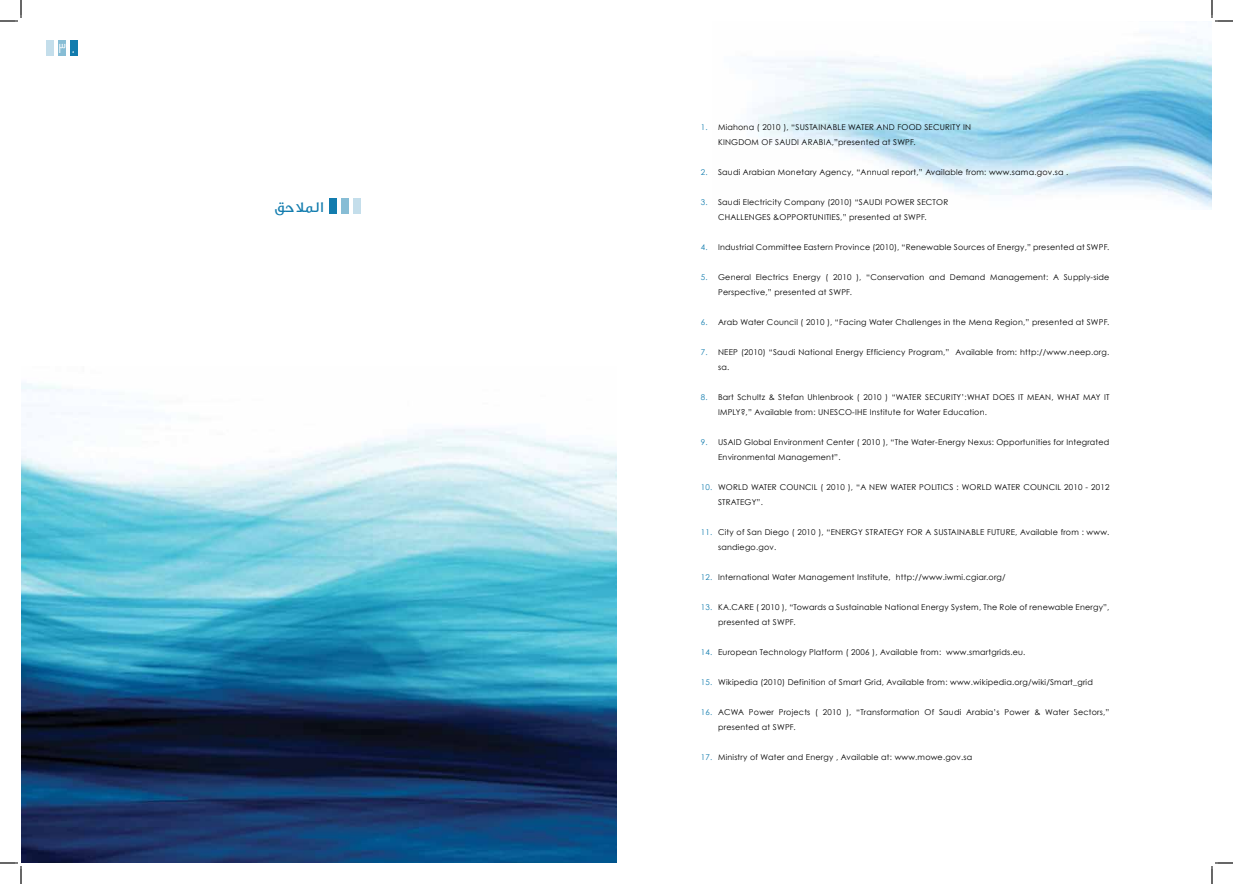
<style>
.page{position:relative;width:1233px;height:884px;background:#fff}
.page>*{position:absolute;margin:0;border:0;box-sizing:border-box;transform-origin:0 0}
.t1{font:500 15px "GE Dinar Two";color:#127cae}
.t2{font:300 14.3px "GE Dinar Two";color:#fff}
.t3{font:8px/15px "Century Gothic";letter-spacing:.025em;color:#000}
.t4{font:8px "Century Gothic";letter-spacing:.025em;color:#127cae}
</style>
<div class="page">
<img style="left:753px;top:21px;width:459px;height:189px">
<img style="left:21px;top:383px;width:595px;height:480px">
<div style="left:329px;top:198px;width:8px;height:16px;background:#127cae"></div>
<div style="left:341px;top:198px;width:7px;height:16px;background:#87bdd5"></div>
<div style="left:353px;top:198px;width:7px;height:16px;background:#c4deeb"></div>
<div style="left:70px;top:40px;width:7px;height:16px;background:#127cae"></div>
<div style="left:58px;top:40px;width:8px;height:16px;background:#87bdd5"></div>
<div style="left:47px;top:40px;width:7px;height:16px;background:#c4deeb"></div>
<svg style="left:0;top:0;width:22px;height:22px"></svg>
<svg style="left:0;top:862px;width:22px;height:22px"></svg>
<svg style="left:1211px;top:0;width:22px;height:22px"></svg>
<svg style="left:1211px;top:862px;width:22px;height:22px"></svg>
<h2 class="t2" style="left:58px;top:40px;width:18px">3 0</h2>
<h1 class="t1" style="left:274px;top:198px;width:51px">ق ح ال م ال</h1>
<p class="t3" style="left:718px;top:119px;width:254px">Miahona ( 2010 ), “SUSTAINABLE WATER AND FOOD SECURITY IN<br>KINGDOM OF SAUDI ARABIA,”presented at SWPF.</p>
<p class="t3" style="left:718px;top:164px;width:352px">Saudi Arabian Monetary Agency, “Annual report,” Available from: www.sama.gov.sa .</p>
<p class="t3" style="left:718px;top:194px;width:232px">Saudi Electricity Company (2010) “SAUDI POWER SECTOR<br>CHALLENGES &amp;OPPORTUNITIES,” presented at SWPF.</p>
<p class="t3" style="left:718px;top:239px;width:393px">Industrial Committee Eastern Province (2010), “Renewable Sources of Energy,” presented at SWPF.</p>
<p class="t3" style="left:718px;top:269px;width:393px">General Electrics Energy ( 2010 ), “Conservation and Demand Management: A Supply-side<br>Perspective,” presented at SWPF.</p>
<p class="t3" style="left:718px;top:314px;width:393px">Arab Water Council ( 2010 ), “Facing Water Challenges in the Mena Region,” presented at SWPF.</p>
<p class="t3" style="left:718px;top:344px;width:393px">NEEP (2010) “Saudi National Energy Efficiency Program,” Available from: http://www.neep.org. sa.</p>
<p class="t3" style="left:718px;top:389px;width:393px">Bart Schultz &amp; Stefan Uhlenbrook ( 2010 ) “WATER SECURITY’:WHAT DOES IT MEAN, WHAT MAY IT<br>IMPLY?,” Available from: UNESCO-IHE Institute for Water Education.</p>
<p class="t3" style="left:718px;top:434px;width:393px">USAID Global Environment Center ( 2010 ), “The Water-Energy Nexus: Opportunities for Integrated<br>Environmental Management”.</p>
<p class="t3" style="left:718px;top:479px;width:393px">WORLD WATER COUNCIL ( 2010 ), “A NEW WATER POLITICS : WORLD WATER COUNCIL 2010 - 2012<br>STRATEGY”.</p>
<p class="t3" style="left:718px;top:524px;width:393px">City of San Diego ( 2010 ), “ENERGY STRATEGY FOR A SUSTAINABLE FUTURE, Available from : www. sandiego.gov.</p>
<p class="t3" style="left:718px;top:569px;width:289px">International Water Management Institute, http://www.iwmi.cgiar.org/</p>
<p class="t3" style="left:718px;top:599px;width:393px">KA.CARE ( 2010 ), “Towards a Sustainable National Energy System, The Role of renewable Energy”, presented at SWPF.</p>
<p class="t3" style="left:718px;top:644px;width:309px">European Technology Platform ( 2006 ), Available from: www.smartgrids.eu.</p>
<p class="t3" style="left:718px;top:674px;width:376px">Wikipedia (2010) Definition of Smart Grid, Available from: www.wikipedia.org/wiki/Smart_grid</p>
<p class="t3" style="left:718px;top:704px;width:393px">ACWA Power Projects ( 2010 ), “Transformation Of Saudi Arabia’s Power &amp; Water Sectors,” presented at SWPF.</p>
<p class="t3" style="left:718px;top:749px;width:256px">Ministry of Water and Energy , Available at: www.mowe.gov.sa</p>
<p class="t4" style="left:701px;top:122px;width:8px">1.</p>
<p class="t4" style="left:701px;top:167px;width:8px">2.</p>
<p class="t4" style="left:701px;top:197px;width:8px">3.</p>
<p class="t4" style="left:701px;top:242px;width:8px">4.</p>
<p class="t4" style="left:701px;top:272px;width:8px">5.</p>
<p class="t4" style="left:701px;top:317px;width:8px">6.</p>
<p class="t4" style="left:701px;top:347px;width:8px">7.</p>
<p class="t4" style="left:701px;top:392px;width:8px">8.</p>
<p class="t4" style="left:701px;top:437px;width:8px">9.</p>
<p class="t4" style="left:701px;top:482px;width:13px">10.</p>
<p class="t4" style="left:701px;top:527px;width:13px">11.</p>
<p class="t4" style="left:701px;top:572px;width:13px">12.</p>
<p class="t4" style="left:701px;top:602px;width:13px">13.</p>
<p class="t4" style="left:701px;top:647px;width:13px">14.</p>
<p class="t4" style="left:701px;top:677px;width:13px">15.</p>
<p class="t4" style="left:701px;top:707px;width:13px">16.</p>
<p class="t4" style="left:701px;top:752px;width:13px">17.</p>
</div>
